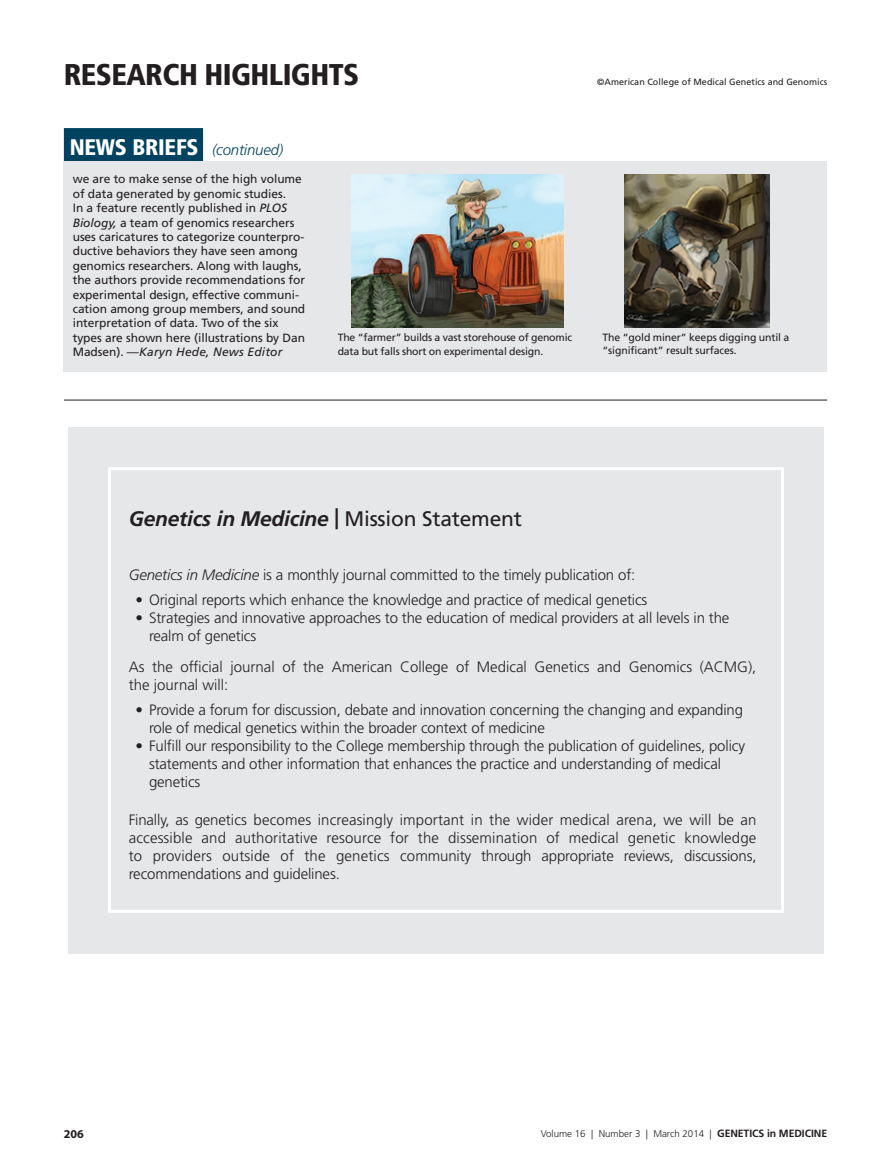
<style>
.page{position:relative;width:891px;height:1175px;background:#fff}
.page>*{position:absolute;margin:0;border:0;box-sizing:border-box;transform-origin:0 0}
.t1{font:900 condensed 30px "Frutiger LT Std";letter-spacing:-.02em;color:#231f20}
.t2{font:italic 700 21px "Frutiger LT Std";letter-spacing:-.01em;color:#231f20}
.t3{font:15px/18px "Frutiger LT Std Light 2";letter-spacing:-.01em;color:#231f20}
.t4{font:300 15px "Frutiger LT Std";letter-spacing:-.01em;color:#231f20}
.t5{font:italic 300 15px "Frutiger LT Std";letter-spacing:-.01em;color:#004260}
.t6{font:12px/14.4px "Frutiger LT Std";letter-spacing:-.005em;color:#231f20}
.t7{font:700 12px "Myriad Pro";color:#231f20}
.t8{font:10.5px/13.5px "Frutiger LT Std";letter-spacing:-.015em;color:#231f20}
.t9{font:300 9.75px "Frutiger LT Std";color:#231f20}
.t10{font:9px "Frutiger LT Std";letter-spacing:.005em;color:#231f20}
.s1{font-weight:900;font-style:normal;font-stretch:condensed;font-size:22.5px;color:#fff}
.s2{font-style:italic}
.s3{font-style:normal}
.s4{font-weight:400;font-style:normal}
.s5{font-weight:700;font-size:10.5px}
</style>
<div class="page">
<div style="left:64px;top:128px;width:139px;height:33px;background:#004260"></div>
<hr style="left:64px;top:400px;width:763px;height:1px;background:#231f20">
<div style="left:68px;top:426px;width:756px;height:527px;background:#e6e7e9"></div>
<div style="left:108px;top:467px;width:676px;height:445px;border:3px solid #fff"></div>
<div style="left:64px;top:161px;width:763px;height:211px;background:#e6e7e9"></div>
<img style="left:624px;top:175px;width:145px;height:152px">
<img style="left:351px;top:175px;width:212px;height:153px">
<h1 class="t1" style="left:64px;top:56px;width:297px">RESEARCH HIGHLIGHTS</h1>
<p class="t5" style="left:70px;top:141px;width:215px"><span class="s1">NEWS BRIEFS</span> (continued)</p>
<p class="t10" style="left:597px;top:76px;width:231px">©American College of Medical Genetics and Genomics</p>
<p class="t6" style="left:73px;top:172px;width:234px">we are to make sense of the high volume of data generated by genomic studies.<br>In a feature recently published in <span class="s2">PLOS Biology,</span> a team of genomics researchers uses caricatures to categorize counterpro&shy;ductive behaviors they have seen among genomics researchers. Along with laughs, the authors provide recommendations for experimental design, effective communi&shy;cation among group members, and sound interpretation of data. Two of the six types are shown here (illustrations by Dan Madsen). —<span class="s2">Karyn Hede, News Editor</span></p>
<p class="t8" style="left:338px;top:331px;width:236px">The “farmer” builds a vast storehouse of genomic data but falls short on experimental design.</p>
<p class="t8" style="left:603px;top:330px;width:188px">The “gold miner” keeps digging until a “significant” result surfaces.</p>
<h2 class="t2" style="left:129px;top:506px;width:395px">Genetics in Medicine <span class="s3">|</span> <span class="s4">Mission Statement</span></h2>
<p class="t4" style="left:129px;top:566px;width:508px"><span class="s2">Genetics in Medicine</span> is a monthly journal committed to the timely publication of:</p>
<p class="t3" style="left:136px;top:590px;width:513px">• Original reports which enhance the knowledge and practice of medical genetics</p>
<p class="t3" style="left:149px;top:608px;width:582px;text-indent:-14px">• Strategies and innovative approaches to the education of medical providers at all levels in the realm of genetics</p>
<p class="t3" style="left:129px;top:658px;width:629px">As the official journal of the American College of Medical Genetics and Genomics (ACMG), the journal will:</p>
<p class="t3" style="left:149px;top:701px;width:596px;text-indent:-14px">• Provide a forum for discussion, debate and innovation concerning the changing and expanding role of medical genetics within the broader context of medicine</p>
<p class="t3" style="left:149px;top:737px;width:598px;text-indent:-14px">• Fulfill our responsibility to the College membership through the publication of guidelines, policy statements and other information that enhances the practice and understanding of medical genetics</p>
<p class="t3" style="left:129px;top:811px;width:629px;text-align:justify">Finally, as genetics becomes increasingly important in the wider medical arena, we will be an accessible and authoritative resource for the dissemination of medical genetic knowledge to providers outside of the genetics community through appropriate reviews, discussions, recommendations and guidelines.</p>
<p class="t7" style="left:64px;top:1127px;width:21px">206</p>
<p class="t9" style="left:541px;top:1128px;width:288px">Volume 16 | Number 3 | March 2014 | <span class="s5">GENETICS IN MEDICINE</span></p>
</div>
